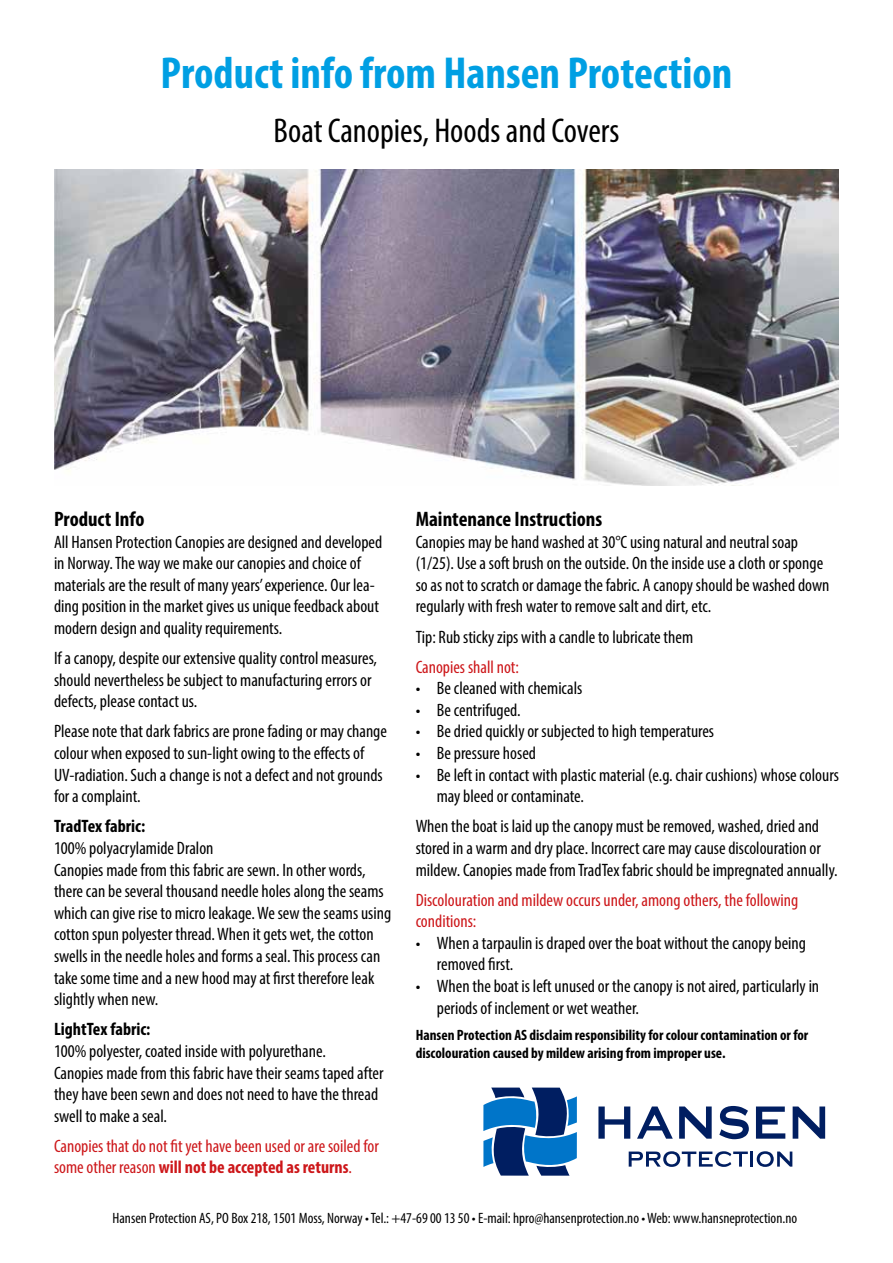
<style>
.page{position:relative;width:893px;height:1263px;background:#fff}
.page>*{position:absolute;margin:0;border:0;box-sizing:border-box;transform-origin:0 0}
.t1{font:700 condensed 45px "Myriad Pro";color:#009fe3}
.t2{font:condensed 34.5px "Myriad Pro";color:#000}
.t3{font:700 condensed 21px "Myriad Pro";color:#000}
.t4{font:condensed 18px/21.6px "Myriad Pro";color:#000}
.t5{font:condensed 18px/21.6px "Myriad Pro";color:#cd171a}
.t6{font:700 condensed 18px "Myriad Pro";color:#000}
.t7{font:condensed 15px "Myriad Pro";color:#000}
.t8{font:700 condensed 15px/18px "Myriad Pro";color:#000}
.s1{font-weight:700}
</style>
<div class="page">
<img style="left:54px;top:169px;width:785px;height:316px">
<svg style="left:598px;top:1106px;width:32px;height:33px"></svg>
<svg style="left:637px;top:1106px;width:36px;height:33px"></svg>
<svg style="left:679px;top:1106px;width:33px;height:33px"></svg>
<svg style="left:719px;top:1106px;width:30px;height:33px"></svg>
<svg style="left:756px;top:1106px;width:29px;height:33px"></svg>
<svg style="left:793px;top:1106px;width:32px;height:33px"></svg>
<svg style="left:629px;top:1151px;width:119px;height:16px"></svg>
<hr style="left:750px;top:1151px;width:3px;height:15px;background:#001e61">
<svg style="left:757px;top:1151px;width:35px;height:16px"></svg>
<svg style="left:483px;top:1087px;width:94px;height:89px"></svg>
<h1 class="t1" style="left:161px;top:45px;width:573px">Product info from Hansen Protection</h1>
<h2 class="t2" style="left:274px;top:109px;width:347px">Boat Canopies, Hoods and Covers</h2>
<p class="t3" style="left:54px;top:506px;width:92px">Product Info</p>
<p class="t4" style="left:54px;top:531px;width:330px">All Hansen Protection Canopies are designed and developed in Norway. The way we make our canopies and choice of materials are the result of many years’ experience. Our lea&shy;ding position in the market gives us unique feedback about modern design and quality requirements.</p>
<p class="t4" style="left:54px;top:647px;width:325px">If a canopy, despite our extensive quality control measures, should nevertheless be subject to manufacturing errors or defects, please contact us.</p>
<p class="t4" style="left:54px;top:720px;width:334px">Please note that dark fabrics are prone fading or may change colour when exposed to sun-light owing to the effects of UV-radiation. Such a change is not a defect and not grounds for a complaint.</p>
<p class="t6" style="left:54px;top:815px;width:93px">TradTex fabric:</p>
<p class="t4" style="left:54px;top:837px;width:339px">100% polyacrylamide Dralon<br>Canopies made from this fabric are sewn. In other words, there can be several thousand needle holes along the seams which can give rise to micro leakage. We sew the seams using cotton spun polyester thread. When it gets wet, the cotton swells in the needle holes and forms a seal. This process can take some time and a new hood may at first therefore leak slightly when new.</p>
<p class="t6" style="left:54px;top:1018px;width:98px">LightTex fabric:</p>
<p class="t4" style="left:54px;top:1040px;width:331px">100% polyester, coated inside with polyurethane.<br>Canopies made from this fabric have their seams taped after they have been sewn and does not need to have the thread swell to make a seal.</p>
<p class="t5" style="left:54px;top:1135px;width:326px">Canopies that do not fit yet have been used or are soiled for some other reason <span class="s1">will not be accepted as returns</span>.</p>
<p class="t3" style="left:416px;top:506px;width:188px">Maintenance Instructions</p>
<p class="t4" style="left:416px;top:531px;width:415px">Canopies may be hand washed at 30°C using natural and neutral soap (1/25). Use a soft brush on the outside. On the inside use a cloth or sponge so as not to scratch or damage the fabric. A canopy should be washed down regularly with fresh water to remove salt and dirt, etc.</p>
<p class="t4" style="left:416px;top:626px;width:279px">Tip: Rub sticky zips with a candle to lubricate them</p>
<p class="t5" style="left:416px;top:656px;width:105px">Canopies shall not:</p>
<p class="t4" style="left:416px;top:677px;width:168px">• Be cleaned with chemicals</p>
<p class="t4" style="left:416px;top:699px;width:107px">• Be centrifuged.</p>
<p class="t4" style="left:416px;top:720px;width:300px">• Be dried quickly or subjected to high temperatures</p>
<p class="t4" style="left:416px;top:742px;width:122px">• Be pressure hosed</p>
<p class="t4" style="left:437px;top:764px;width:404px;text-indent:-21px">• Be left in contact with plastic material (e.g. chair cushions) whose colours may bleed or contaminate.</p>
<p class="t4" style="left:416px;top:815px;width:423px">When the boat is laid up the canopy must be removed, washed, dried and stored in a warm and dry place. Incorrect care may cause discolouration or mildew. Canopies made from TradTex fabric should be impregnated annually.</p>
<p class="t5" style="left:416px;top:889px;width:384px">Discolouration and mildew occurs under, among others, the following conditions:</p>
<p class="t4" style="left:437px;top:932px;width:371px;text-indent:-21px">• When a tarpaulin is draped over the boat without the canopy being removed first.</p>
<p class="t4" style="left:437px;top:975px;width:384px;text-indent:-21px">• When the boat is left unused or the canopy is not aired, particularly in periods of inclement or wet weather.</p>
<p class="t8" style="left:416px;top:1026px;width:394px">Hansen Protection AS disclaim responsibility for colour contamination or for discolouration caused by mildew arising from improper use.</p>
<p class="t7" style="left:113px;top:1209px;width:686px">Hansen Protection AS, PO Box 218, 1501 Moss, Norway • Tel.: +47-69 00 13 50 • E-mail: hpro@hansenprotection.no • Web: www.hansneprotection.no</p>
</div>
